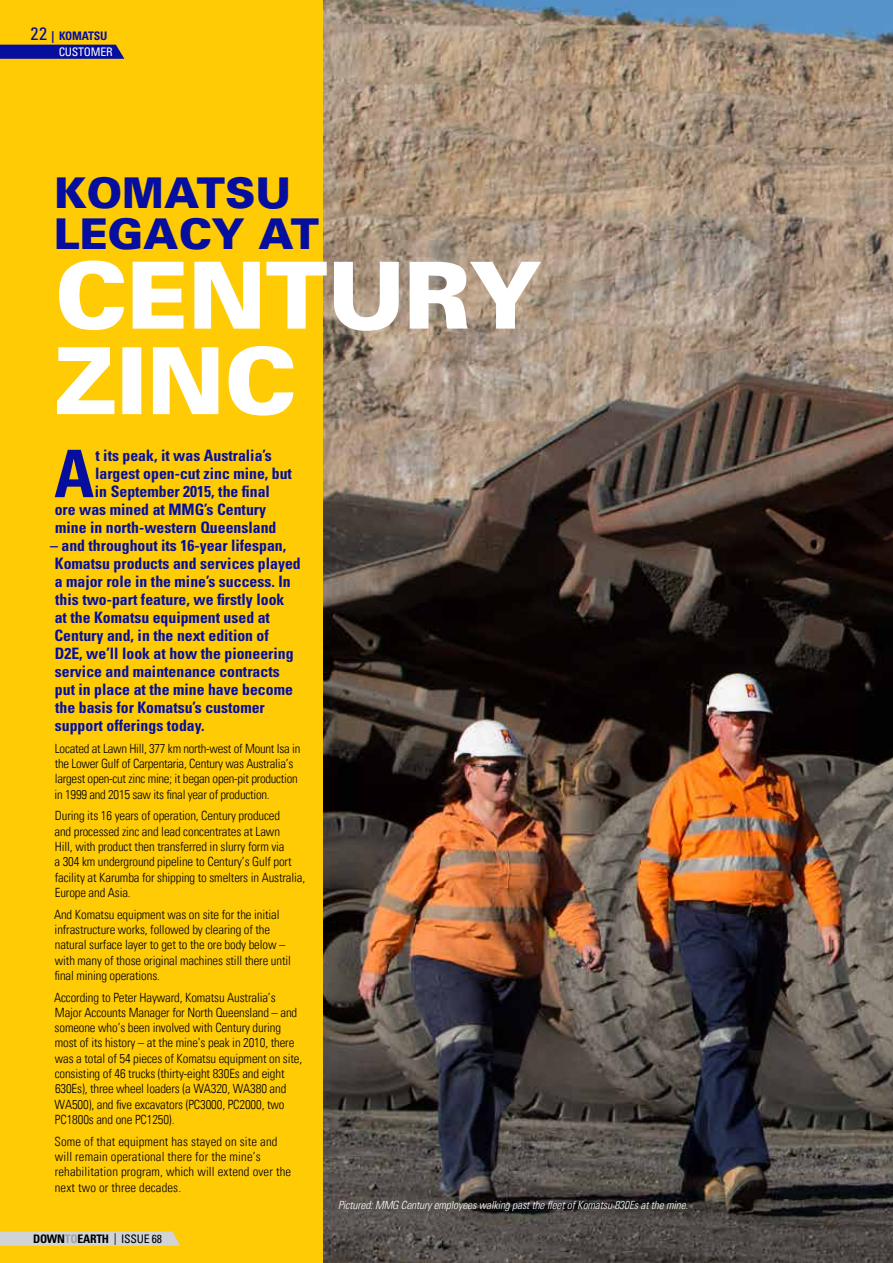
<style>
.page{position:relative;width:893px;height:1263px;background:#fff}
.page>*{position:absolute;margin:0;border:0;box-sizing:border-box;transform-origin:0 0}
.t1{font:900 92.4px/85.5px "Univers";color:#fff}
.t2{font:700 condensed 65.55px "Univers";color:#060e9f}
.t3{font:900 42.3px/41.5px "Univers";color:#060e9f}
.t4{font:condensed 18px "Univers";color:#060e9f}
.t5{font:700 condensed 15.75px/18px "Univers";color:#060e9f}
.t6{font:300 condensed 12.75px/15.3px "Univers";letter-spacing:-.01em;color:#000}
.t7{font:300 condensed 12.75px/15.3px "Univers";letter-spacing:.01em;color:#000}
.t8{font:700 condensed 11.7px "Univers";color:#000}
.t9{font:condensed 11.7px "Univers";color:#000}
.t10{font:700 condensed 11.7px "Univers";color:#060e9f}
.t11{font:condensed 11.7px "Univers";letter-spacing:-.02em;color:#fff}
.t12{font:italic 300 condensed 11.25px "Univers";letter-spacing:-.01em;color:#fff}
.s1{color:#a1a0a2}
</style>
<div class="page">
<div style="left:0;top:0;width:387px;height:1263px;background:#ffcb05"></div>
<img style="left:323px;top:0;width:570px;height:1263px">
<svg style="left:0;top:1231px;width:180px;height:15px;background:#d4d2c4"></svg>
<svg style="left:0;top:45px;width:124px;height:14px;background:#111698"></svg>
<h3 class="t4" style="left:31px;top:22px;width:18px">22</h3>
<p class="t10" style="left:52px;top:28px;width:44px">| KOMATSU</p>
<p class="t11" style="left:59px;top:45px;width:55px">CUSTOMER</p>
<h3 class="t3" style="left:54px;top:170px;width:267px">KOMATSU<br>LEGACY AT</h3>
<h1 class="t1" style="left:55px;top:249px;width:488px">CENTURY<br>ZIN</h1>
<h1 class="t1" style="left:224px;top:334px;width:74px">C</h1>
<h2 class="t2" style="left:54px;top:434px;width:42px">A</h2>
<p class="t5" style="left:95px;top:446px;width:178px">t its peak, it was Australia’s</p>
<p class="t5" style="left:95px;top:464px;width:198px">largest open-cut zinc mine, but</p>
<p class="t5" style="left:95px;top:482px;width:176px">in September 2015, the final</p>
<p class="t5" style="left:55px;top:500px;width:127px">ore was mined at MMG</p>
<p class="t5" style="left:55px;top:500px;width:223px;text-indent:149px">’s Century mine in north-western Queensland</p>
<p class="t5" style="left:50px;top:536px;width:252px">– and throughout its 16-year lifespan, Komatsu products and services played a major role in the mine’s success. In this two-part feature, we firstly look<br>at the Komatsu equipment used at Century and, in the next edition of<br>D2E, we’ll look at how the pioneering service and maintenance contracts<br>put in place at the mine have become the basis for Komatsu’s customer support offerings today.</p>
<p class="t6" style="left:55px;top:741px;width:247px">Located at Lawn Hill, 377 km north-west of Mount Isa in the Lower Gulf of Carpentaria, Century was Australia’s largest open-cut zinc mine; it began open-pit production in 1999 and 2015 saw its final year of production.</p>
<p class="t6" style="left:55px;top:808px;width:252px">During its 16 years of operation, Century produced<br>and processed zinc and lead concentrates at Lawn<br>Hill, with product then transferred in slurry form via<br>a 304 km underground pipeline to Century’s Gulf port facility at Karumba for shipping to smelters in Australia, Europe and Asia.</p>
<p class="t6" style="left:54px;top:906px;width:238px">And Komatsu equipment was on site for the initial infrastructure works, followed by clearing of the natural surface layer to get to the ore body below – with many of those original machines still there until final mining operations.</p>
<p class="t6" style="left:54px;top:989px;width:250px">According to Peter Hayward, Komatsu Australia’s Major Accounts Manager for North Queensland – and someone who’s been involved with Century during most of its history – at the mine’s peak in 2010, there was a total of 54 pieces of Komatsu equipment on site, consisting of 46 trucks (thirty-eight 830Es and eight 630Es), three wheel loaders (a WA320, WA380 and WA500), and five excavators (PC3000, PC2000, two PC1800s and one PC1250).</p>
<p class="t7" style="left:55px;top:1133px;width:238px">Some of that equipment has stayed on site and will remain operational there for the mine’s rehabilitation program, which will extend over the next two or three decades.</p>
<p class="t8" style="left:33px;top:1232px;width:64px">DOWN<span class="s1">TO</span> EARTH</p>
<p class="t9" style="left:114px;top:1232px;width:14px">| ISSU</p>
<p class="t9" style="left:144px;top:1232px;width:20px">E 68</p>
<p class="t12" style="left:338px;top:1198px;width:351px">Pictured: MMG Century employees walking past the fleet of Komatsu 830Es at the mine.</p>
</div>
